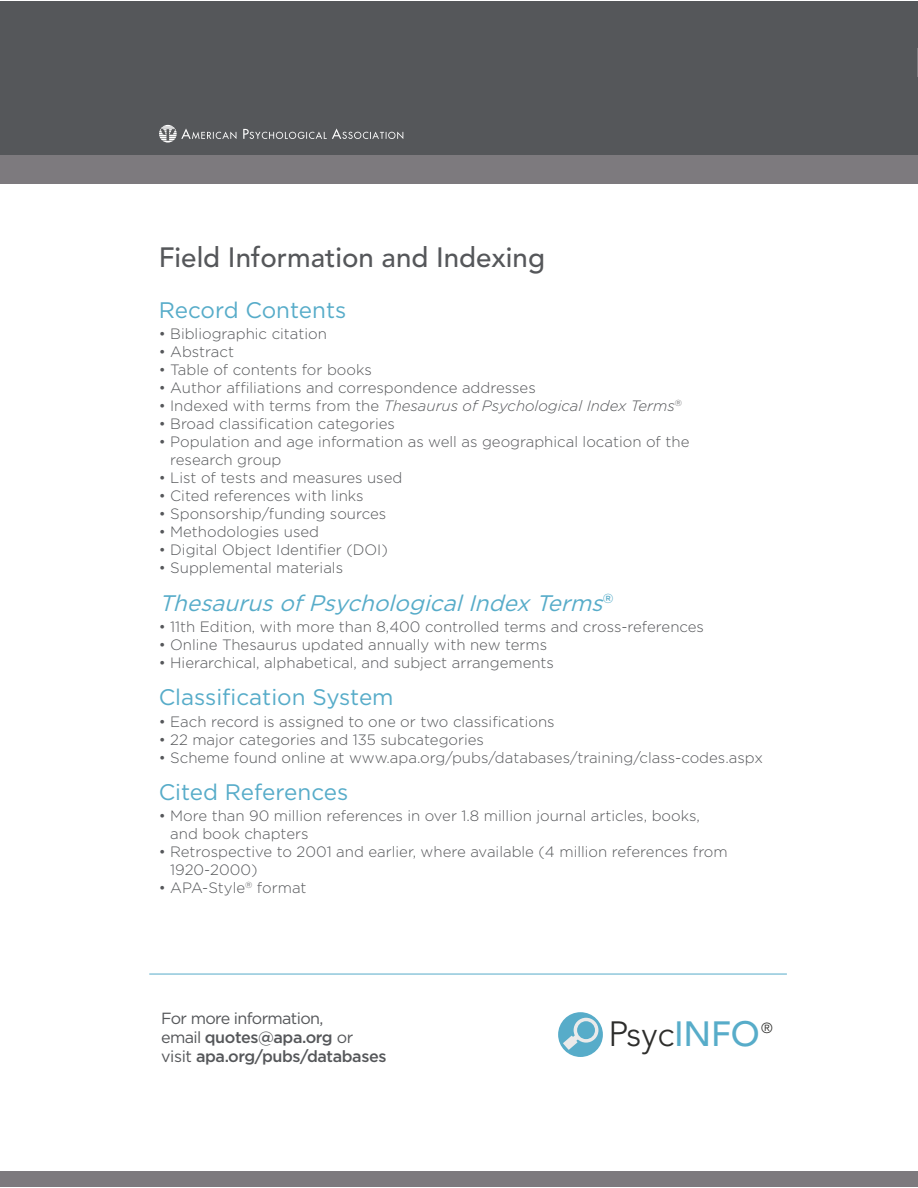
<style>
.page{position:relative;width:918px;height:1188px;background:#fff}
.page>*{position:absolute;margin:0;border:0;box-sizing:border-box;transform-origin:0 0}
.t1{font:300 34.8px "Avenir";color:#2d2d2b}
.t2{font:500 27.75px "Avenir LT Std";color:#55575a}
.t3{font:22.5px "Gotham";color:#57acc9}
.t4{font:italic 22.5px "Gotham";color:#57acc9}
.t5{font:500 16.2px/18.9px "Gotham";letter-spacing:-.025em;color:#55575a}
.t6{font:300 15px/18px "Gotham";color:#55575a}
.t7{font:italic 300 15px "Gotham";color:#55575a}
.t8{font:300 14.55px "Avenir";color:#2d2d2b}
.s1{font-style:normal}
.s2{font-weight:400}
.s3{font-weight:500;color:#57acc9}
</style>
<div class="page">
<div style="left:0;top:1px;width:917px;height:154px;background:#55575a"></div>
<div style="left:0;top:156px;width:917px;height:28px;background:#7d7a7e"></div>
<div style="left:0;top:1171px;width:917px;height:16px;background:#7d7a7e"></div>
<svg style="left:159px;top:125px;width:244px;height:18px"></svg>
<hr style="left:149px;top:974px;width:638px;height:1px;background:#57acc9">
<div style="left:558px;top:1012px;width:45px;height:45px;background:#57acc9;border-radius:50%"></div>
<svg style="left:563px;top:1018px;width:35px;height:32px"></svg>
<svg style="left:917px;top:1171px;width:1px;height:16px"></svg>
<hr style="left:917px;top:1px;width:1px;height:46px;background:#55575a">
<svg style="left:917px;top:48px;width:1px;height:28px"></svg>
<h2 class="t2" style="left:159px;top:246px;width:388px">Field Information and Indexing</h2>
<h3 class="t3" style="left:159px;top:302px;width:189px">Record Contents</h3>
<p class="t6" style="left:159px;top:326px;width:170px">• Bibliographic citation</p>
<p class="t6" style="left:159px;top:344px;width:77px">• Abstract</p>
<p class="t6" style="left:159px;top:362px;width:215px">• Table of contents for books</p>
<p class="t6" style="left:159px;top:380px;width:379px">• Author affiliations and correspondence addresses</p>
<p class="t7" style="left:159px;top:400px;width:525px"><span class="s1">• Indexed with terms from the</span> Thesaurus of Psychological Index Terms<sup>®</sup></p>
<p class="t6" style="left:159px;top:416px;width:238px">• Broad classification categories</p>
<p class="t6" style="left:170px;top:434px;width:521px;text-indent:-12px">• Population and age information as well as geographical location of the research group</p>
<p class="t6" style="left:159px;top:470px;width:245px">• List of tests and measures used</p>
<p class="t6" style="left:159px;top:488px;width:207px">• Cited references with links</p>
<p class="t6" style="left:159px;top:506px;width:229px">• Sponsorship/funding sources</p>
<p class="t6" style="left:159px;top:524px;width:162px">• Methodologies used</p>
<p class="t6" style="left:159px;top:542px;width:231px">• Digital Object Identifier (DOI)</p>
<p class="t6" style="left:159px;top:560px;width:186px">• Supplemental materials</p>
<h3 class="t4" style="left:159px;top:594px;width:456px">Thesaurus of Psychological Index Terms<sup>®</sup></h3>
<p class="t6" style="left:159px;top:619px;width:547px">• 11th Edition, with more than 8,400 controlled terms and cross-references</p>
<p class="t6" style="left:159px;top:637px;width:390px">• Online Thesaurus updated annually with new terms</p>
<p class="t6" style="left:159px;top:655px;width:397px">• Hierarchical, alphabetical, and subject arrangements</p>
<h3 class="t3" style="left:159px;top:689px;width:237px">Classification System</h3>
<p class="t6" style="left:159px;top:713px;width:397px">• Each record is assigned to one or two classifications</p>
<p class="t6" style="left:159px;top:731px;width:327px">• 22 major categories and 135 subcategories</p>
<p class="t6" style="left:159px;top:749px;width:606px">• Scheme found online at www.apa.org/pubs/databases/training/class-codes.aspx</p>
<h3 class="t3" style="left:159px;top:784px;width:191px">Cited References</h3>
<p class="t6" style="left:170px;top:808px;width:531px;text-indent:-12px">• More than 90 million references in over 1.8 million journal articles, books, and book chapters</p>
<p class="t6" style="left:170px;top:844px;width:559px;text-indent:-12px">• Retrospective to 2001 and earlier, where available (4 million references from<br>1920-2000)</p>
<p class="t6" style="left:159px;top:880px;width:149px">• APA-Style<sup>®</sup> format</p>
<p class="t5" style="left:161px;top:1010px;width:227px"><span class="s2">For more information,<br>email</span> quotes@apa.org <span class="s2">or visit</span> apa.org/pubs/databases</p>
<h1 class="t1" style="left:609px;top:1020px;width:153px">Psyc<span class="s3">INFO</span></h1>
<p class="t8" style="left:761px;top:1022px;width:13px">®</p>
</div>
